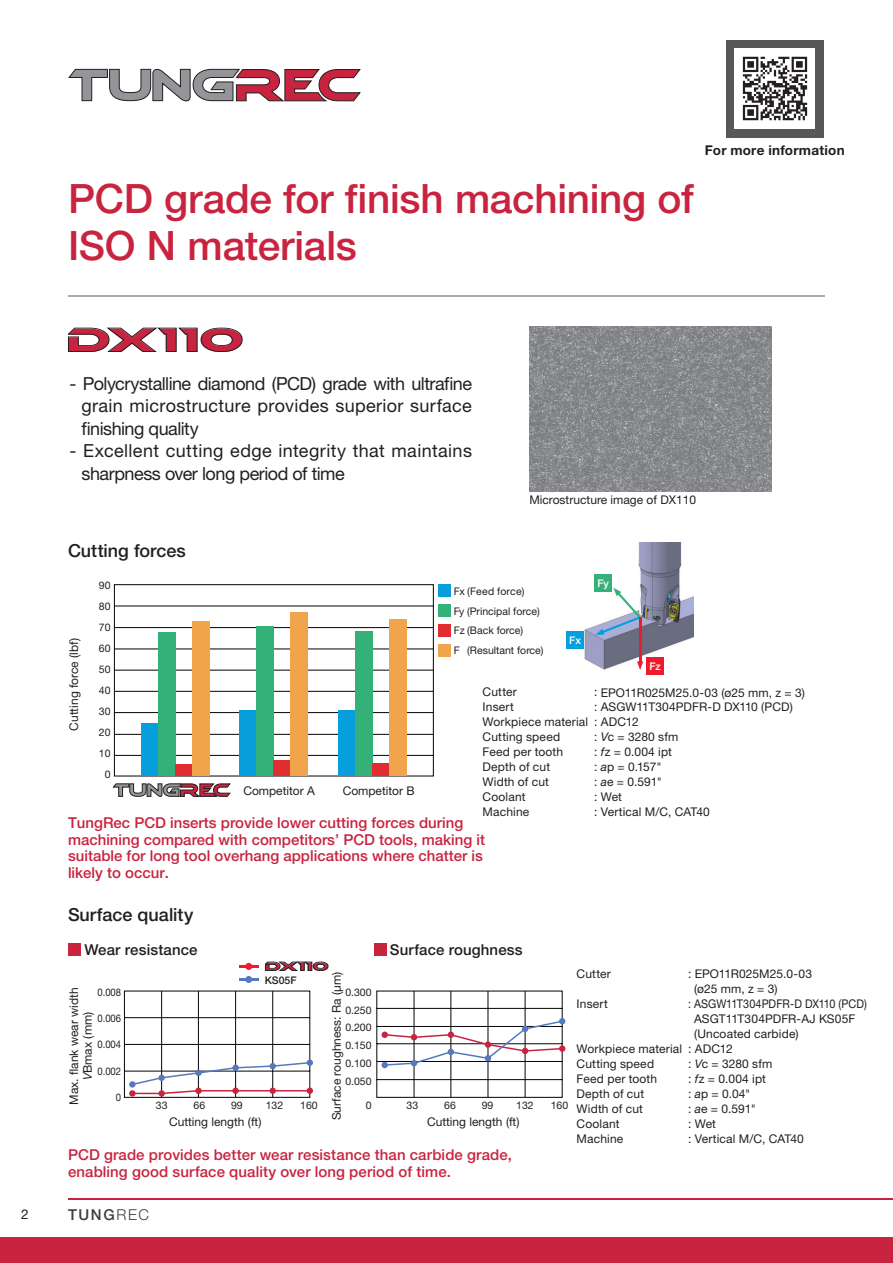
<style>
.page{position:relative;width:893px;height:1263px;background:#fff}
.page>*{position:absolute;margin:0;border:0;box-sizing:border-box;transform-origin:0 0}
.t1{font:500 40.5px/46.5px "Helvetica Neue LTW1 G";letter-spacing:-.005em;color:#c8233f}
.t2{font:32.55px "Ethnocentric";letter-spacing:-.015em;color:#c8233f;scale:1.36 1}
.t3{font:18px/22.5px "Helvetica Neue LTW1 G";letter-spacing:.02em;color:#231f20;text-align:justify}
.t4{font:500 18px "Helvetica Neue LTW1 G";color:#231f20}
.t5{font:500 15px/16.5px "Helvetica Neue LTW1 G";color:#c8233f}
.t6{font:500 15px "Helvetica Neue LTW1 G";letter-spacing:.01em;color:#231f20}
.t7{font:500 15px "Helvetica Neue LTW1 G";color:#3e3e3f}
.t8{font:700 13.5px "Helvetica Neue LTW1 G";letter-spacing:.02em;color:#231f20}
.t9{font:13.5px "Helvetica Neue LTW1 G";color:#231f20}
.t10{font:12px/15px "Helvetica Neue LTW1 G";letter-spacing:.01em;color:#231f20}
.t11{font:12px "Helvetica Neue LTW1 G";letter-spacing:.01em;color:#231f20;scale:.9 1}
.t12{font:11.7px "Ethnocentric";letter-spacing:-.015em;color:#c8233f;scale:1.36 1}
.t13{font:10.5px/21px "Helvetica Neue LTW1 G";color:#231f20;text-align:center}
.t14{font:10.5px "Helvetica Neue LTW1 G";color:#231f20;scale:.9 1}
.t15{font:500 10.5px "Helvetica Neue LTW1 G";color:#fff}
.t16{font:500 10.5px "Helvetica Neue LTW1 G";color:#231f20}
.s1{font-style:italic}
.s2{font-weight:300}
</style>
<div class="page">
<div style="left:0;top:1237px;width:893px;height:26px;background:#c8233f"></div>
<hr style="left:68px;top:1199px;width:825px;height:1px;background:#c8233f">
<svg style="left:68px;top:69px;width:293px;height:33px"></svg>
<img style="left:529px;top:327px;width:243px;height:164px">
<svg style="left:68px;top:327px;width:175px;height:25px"></svg>
<svg style="left:113px;top:784px;width:117px;height:13px"></svg>
<svg style="left:114px;top:584px;width:320px;height:192px"></svg>
<hr style="left:114px;top:606px;width:319px;height:1px;background:#030303">
<hr style="left:114px;top:627px;width:319px;height:1px;background:#030303">
<hr style="left:114px;top:649px;width:319px;height:1px;background:#030303">
<hr style="left:114px;top:670px;width:319px;height:1px;background:#030303">
<hr style="left:114px;top:691px;width:319px;height:1px;background:#030303">
<hr style="left:114px;top:712px;width:319px;height:1px;background:#030303">
<hr style="left:114px;top:734px;width:319px;height:1px;background:#030303">
<div style="left:142px;top:724px;width:17px;height:52px;background:#069edb"></div>
<div style="left:159px;top:633px;width:17px;height:143px;background:#33b179"></div>
<div style="left:176px;top:764px;width:17px;height:12px;background:#e12c32"></div>
<div style="left:193px;top:621px;width:17px;height:155px;background:#f2a44c"></div>
<div style="left:438px;top:584px;width:13px;height:13px;background:#069edb"></div>
<div style="left:438px;top:604px;width:13px;height:13px;background:#33b179"></div>
<div style="left:438px;top:624px;width:13px;height:13px;background:#e12c32"></div>
<div style="left:438px;top:644px;width:13px;height:13px;background:#f2a44c"></div>
<div style="left:240px;top:711px;width:17px;height:65px;background:#069edb"></div>
<div style="left:257px;top:627px;width:17px;height:149px;background:#33b179"></div>
<div style="left:274px;top:760px;width:17px;height:16px;background:#e12c32"></div>
<div style="left:291px;top:612px;width:17px;height:164px;background:#f2a44c"></div>
<div style="left:338px;top:710px;width:17px;height:66px;background:#069edb"></div>
<div style="left:355px;top:631px;width:17px;height:145px;background:#33b179"></div>
<div style="left:372px;top:763px;width:17px;height:13px;background:#e12c32"></div>
<div style="left:389px;top:619px;width:17px;height:157px;background:#f2a44c"></div>
<svg style="left:265px;top:962px;width:63px;height:9px"></svg>
<div style="left:726px;top:40px;width:98px;height:97px;background:#57585a"></div>
<svg style="left:124px;top:991px;width:189px;height:107px"></svg>
<svg style="left:376px;top:991px;width:189px;height:107px"></svg>
<img style="left:573px;top:542px;width:121px;height:132px">
<svg style="left:595px;top:588px;width:46px;height:47px"></svg>
<hr style="left:639px;top:617px;width:2px;height:47px;background:#ee1b2d">
<svg style="left:637px;top:661px;width:6px;height:9px"></svg>
<div style="left:595px;top:575px;width:17px;height:17px;background:#33b179"></div>
<div style="left:567px;top:632px;width:17px;height:17px;background:#069edb"></div>
<div style="left:646px;top:658px;width:17px;height:17px;background:#ee1b2d"></div>
<div style="left:245px;top:976px;width:7px;height:7px;background:#5679bd;border-radius:50%"></div>
<hr style="left:239px;top:978px;width:19px;height:3px;background:#5679bd">
<div style="left:245px;top:963px;width:7px;height:7px;background:#ee1b2d;border-radius:50%"></div>
<hr style="left:239px;top:965px;width:19px;height:3px;background:#ee1b2d">
<hr style="left:68px;top:296px;width:757px;height:1px;background:#a8a9ad">
<img style="left:734px;top:48px;width:81px;height:81px">
<div style="left:68px;top:943px;width:13px;height:13px;background:#c8233f"></div>
<div style="left:374px;top:943px;width:13px;height:13px;background:#c8233f"></div>
<h1 class="t1" style="left:68px;top:181px;width:627px">PCD grade for finish machining of<br>ISO N materials</h1>
<p class="t8" style="left:705px;top:145px;width:141px">For more information</p>
<h2 class="t2" style="left:67px;top:323px;width:131px">DX110</h2>
<h3 class="t3" style="left:81px;top:374px;width:392px;text-indent:-12px">- Polycrystalline diamond (PCD) grade with ultrafine grain microstructure provides superior surface finishing quality</h3>
<h3 class="t3" style="left:81px;top:442px;width:392px;text-indent:-12px">- Excellent cutting edge integrity that maintains sharpness over long period of time</h3>
<h3 class="t4" style="left:68px;top:544px;width:119px">Cutting forces</h3>
<p class="t10" style="left:529px;top:494px;width:168px">Microstructure image of DX110</p>
<p class="t15" style="left:597px;top:579px;width:13px">Fy</p>
<p class="t13" style="left:99px;top:576px;width:13px">90<br>80<br>70<br>60<br>50<br>40<br>30<br>20<br>10<br>0</p>
<p class="t13" style="left:454px;top:583px;width:91px;line-height:19.5px;text-align:left">Fx (Feed force)<br>Fy (Principal force)<br>Fz (Back force)<br>F (Resultant force)</p>
<p class="t15" style="left:569px;top:637px;width:13px">Fx</p>
<p class="t10" style="left:68px;top:731px;width:95px;rotate:-90deg">Cutting force (lbf)</p>
<p class="t15" style="left:649px;top:663px;width:13px">Fz</p>
<p class="t10" style="left:483px;top:686px;width:107px">Cutter<br>Insert<br>Workpiece material<br>Cutting speed<br>Feed per tooth<br>Depth of cut<br>Width of cut<br>Coolant<br>Machine</p>
<p class="t10" style="left:594px;top:686px;width:212px">: EPO11R025M25.0-03 (ø25 mm, z = 3) : ASGW11T304PDFR-D DX110 (PCD)<br>: ADC12<br>: <span class="s1">V</span>c = 3280 sfm<br>: <span class="s1">f</span>z = 0.004 ipt<br>: <span class="s1">a</span>p = 0.157"<br>: <span class="s1">a</span>e = 0.591"<br>: Wet<br>: Vertical M/C, CAT40</p>
<p class="t10" style="left:243px;top:784px;width:73px">Competitor A</p>
<p class="t10" style="left:343px;top:784px;width:73px">Competitor B</p>
<p class="t5" style="left:68px;top:817px;width:419px">TungRec PCD inserts provide lower cutting forces during machining compared with competitors’ PCD tools, making it suitable for long tool overhang applications where chatter is likely to occur.</p>
<h3 class="t4" style="left:68px;top:908px;width:127px">Surface quality</h3>
<p class="t6" style="left:84px;top:944px;width:115px">Wear resistance</p>
<p class="t6" style="left:390px;top:944px;width:134px">Surface roughness</p>
<p class="t10" style="left:69px;top:1105px;width:119px;line-height:13.5px;text-align:center;rotate:-90deg">Max. flank wear width<br><span class="s1">V</span>Bmax (mm)</p>
<p class="t14" style="left:97px;top:988px;width:28px">0.008</p>
<p class="t14" style="left:97px;top:1015px;width:28px">0.006</p>
<p class="t14" style="left:97px;top:1041px;width:28px">0.004</p>
<p class="t14" style="left:97px;top:1067px;width:28px">0.002</p>
<p class="t14" style="left:116px;top:1094px;width:7px">0</p>
<p class="t12" style="left:265px;top:960px;width:48px">DX110</p>
<p class="t10" style="left:331px;top:1120px;width:150px;rotate:-90deg">Surface roughness: Ra (μm)</p>
<p class="t16" style="left:265px;top:977px;width:33px">KS05F</p>
<p class="t13" style="left:345px;top:984px;width:28px;line-height:17.9px;text-align:justify">0.300<br>0.250<br>0.200<br>0.150<br>0.100<br>0.050</p>
<p class="t13" style="left:366px;top:1096px;width:7px">0</p>
<p class="t13" style="left:156px;top:1096px;width:13px">33</p>
<p class="t13" style="left:194px;top:1096px;width:13px">66</p>
<p class="t13" style="left:231px;top:1096px;width:13px">99</p>
<p class="t13" style="left:266px;top:1096px;width:19px">132</p>
<p class="t13" style="left:300px;top:1096px;width:19px">160</p>
<p class="t13" style="left:406px;top:1096px;width:13px">33</p>
<p class="t13" style="left:444px;top:1096px;width:13px">66</p>
<p class="t13" style="left:482px;top:1096px;width:13px">99</p>
<p class="t13" style="left:516px;top:1096px;width:19px">132</p>
<p class="t13" style="left:551px;top:1096px;width:19px">160</p>
<p class="t10" style="left:169px;top:1116px;width:94px">Cutting length (ft)</p>
<p class="t10" style="left:427px;top:1116px;width:94px">Cutting length (ft)</p>
<p class="t5" style="left:68px;top:1148px;width:445px">PCD grade provides better wear resistance than carbide grade, enabling good surface quality over long period of time.</p>
<p class="t10" style="left:577px;top:967px;width:36px">Cutter</p>
<p class="t10" style="left:577px;top:997px;width:33px">Insert</p>
<p class="t10" style="left:577px;top:1042px;width:107px">Workpiece material<br>Cutting speed<br>Feed per tooth<br>Depth of cut<br>Width of cut<br>Coolant<br>Machine</p>
<p class="t10" style="left:688px;top:968px;width:126px">: EPO11R025M25.0-03</p>
<p class="t10" style="left:694px;top:983px;width:85px">(ø25 mm, z = 3)</p>
<p class="t11" style="left:688px;top:999px;width:200px">: ASGW11T304PDFR-D DX110 (PCD)</p>
<p class="t10" style="left:694px;top:1012px;width:163px">ASGT11T304PDFR-AJ KS05F</p>
<p class="t10" style="left:694px;top:1027px;width:106px">(Uncoated carbide)</p>
<p class="t10" style="left:688px;top:1042px;width:46px">: ADC12</p>
<p class="t10" style="left:688px;top:1057px;width:86px">: <span class="s1">V</span>c = 3280 sfm</p>
<p class="t10" style="left:688px;top:1072px;width:79px">: <span class="s1">f</span>z = 0.004 ipt</p>
<p class="t10" style="left:688px;top:1087px;width:64px">: <span class="s1">a</span>p = 0.04"</p>
<p class="t10" style="left:688px;top:1102px;width:69px">: <span class="s1">a</span>e = 0.591"</p>
<p class="t10" style="left:688px;top:1117px;width:29px">: Wet</p>
<p class="t10" style="left:688px;top:1132px;width:117px">: Vertical M/C, CAT40</p>
<p class="t9" style="left:21px;top:1210px;width:9px">2</p>
<p class="t7" style="left:68px;top:1210px;width:82px">TUNG<span class="s2">REC</span></p>
</div>
